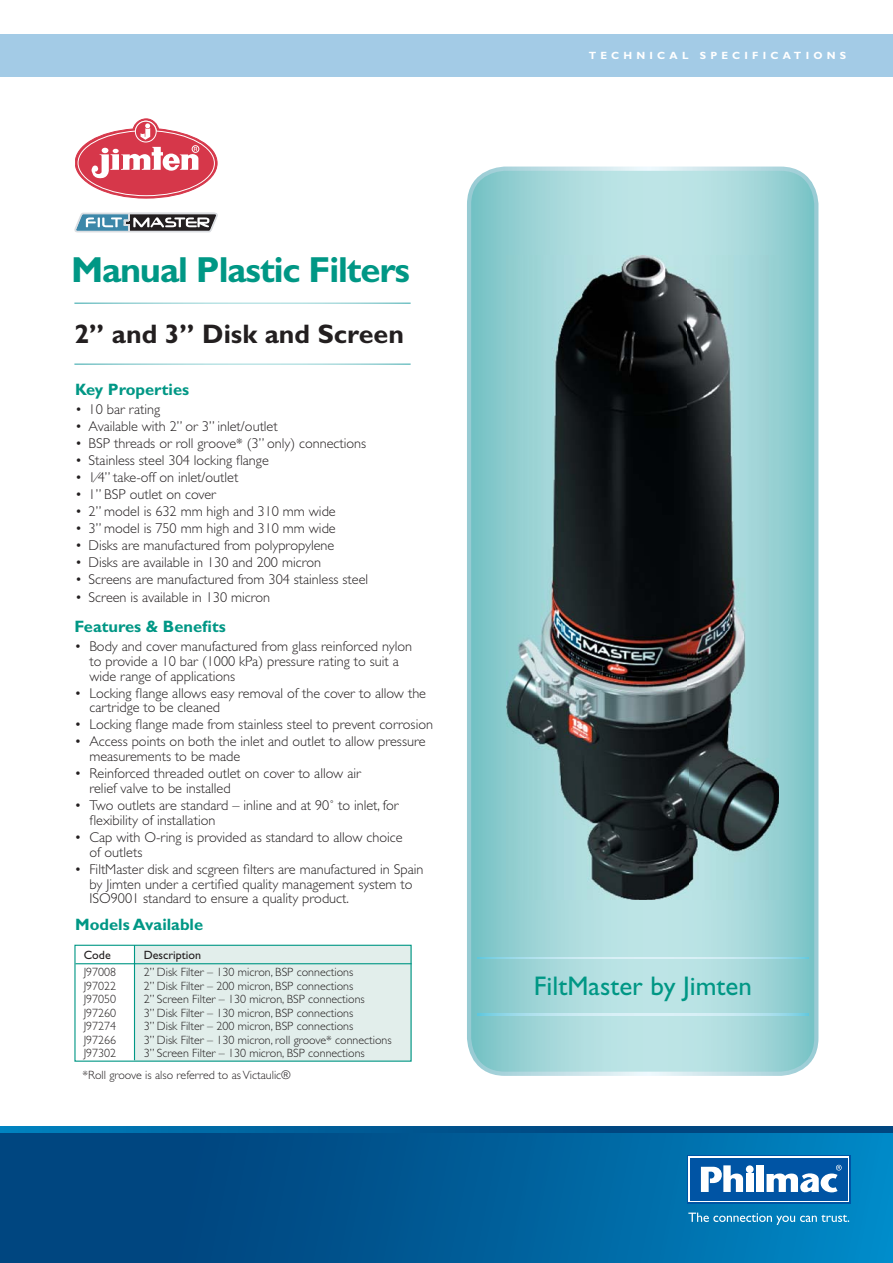
<style>
.page{position:relative;width:893px;height:1263px;background:#fff}
.page>*{position:absolute;margin:0;border:0;box-sizing:border-box;transform-origin:0 0}
.t1{font:700 36.3px "Gill Sans";letter-spacing:-.03em;color:#009785}
.t2{font:27px "Gill Sans";color:#009785}
.t3{font:700 26.85px "Gill Sans";color:#231f20}
.t4{font:700 16.5px "Gill Sans";color:#009785}
.t5{font:300 14.25px/14.9px "Gill Sans";color:#231f20}
.t6{font:300 12px "Gill Sans";color:#231f20}
.t7{font:12px "Gill Sans";color:#231f20}
.t8{font:700 10.5px "Gill Sans";letter-spacing:.4em;color:#fff}
</style>
<div class="page">
<svg style="left:469px;top:169px;width:347px;height:905px;background:#9ad3d5"></svg>
<div style="left:467px;top:167px;width:351px;height:909px;border:4px solid #fff;border-radius:36px"></div>
<div style="left:0;top:34px;width:893px;height:43px;background:#a3cbe6"></div>
<div style="left:0;top:1127px;width:893px;height:52px;background:linear-gradient(to right,#0079b6,#003872)"></div>
<div style="left:0;top:1133px;width:893px;height:130px;background:linear-gradient(to right,#003972,#0083c1)"></div>
<div style="left:687px;top:1155px;width:163px;height:48px;background:#fff"></div>
<div style="left:689px;top:1156px;width:160px;height:46px;background:linear-gradient(to right,#0054a4,#0054a4)"></div>
<div style="left:690px;top:1158px;width:157px;height:42px;background:#0054a4"></div>
<div style="left:746px;top:1174px;width:7px;height:18px;background:#fff"></div>
<div style="left:746px;top:1165px;width:8px;height:8px;background:#fff;border-radius:50%"></div>
<div style="left:756px;top:1165px;width:8px;height:27px;background:#fff"></div>
<svg style="left:701px;top:1165px;width:42px;height:27px"></svg>
<svg style="left:766px;top:1165px;width:76px;height:28px"></svg>
<svg style="left:688px;top:1212px;width:161px;height:13px;background:#2f94c6"></svg>
<div style="left:135px;top:945px;width:277px;height:116px;background:#e2eeeb"></div>
<div style="left:74px;top:945px;width:338px;height:117px;border:1px solid #009785"></div>
<hr style="left:134px;top:945px;width:1px;height:115px;background:#009785">
<hr style="left:75px;top:963px;width:337px;height:1px;background:#009785">
<svg style="left:75px;top:119px;width:142px;height:79px"></svg>
<svg style="left:74px;top:213px;width:144px;height:19px"></svg>
<img style="left:477px;top:1014px;width:332px;height:1px">
<img style="left:477px;top:957px;width:332px;height:2px">
<img style="left:507px;top:256px;width:272px;height:644px">
<h1 class="t1" style="left:71px;top:258px;width:341px">Manual Plastic Filters</h1>
<h3 class="t3" style="left:74px;top:325px;width:331px">2” and 3” Disk and Screen</h3>
<p class="t4" style="left:75px;top:384px;width:116px">Key Properties</p>
<p class="t5" style="left:75px;top:404px;width:87px">• 10 bar rating</p>
<p class="t5" style="left:75px;top:420px;width:204px">• Available with 2” or 3” inlet/outlet</p>
<p class="t5" style="left:75px;top:437px;width:293px">• BSP threads or roll groove* (3” only) connections</p>
<p class="t5" style="left:75px;top:454px;width:195px">• Stainless steel 304 locking flange</p>
<p class="t5" style="left:75px;top:471px;width:165px">• 1⁄4” take-off on inlet/outlet</p>
<p class="t5" style="left:75px;top:488px;width:142px">• 1” BSP outlet on cover</p>
<p class="t5" style="left:75px;top:505px;width:262px">• 2” model is 632 mm high and 310 mm wide</p>
<p class="t5" style="left:75px;top:522px;width:262px">• 3” model is 750 mm high and 310 mm wide</p>
<p class="t5" style="left:75px;top:539px;width:261px">• Disks are manufactured from polypropylene</p>
<p class="t5" style="left:75px;top:556px;width:247px">• Disks are available in 130 and 200 micron</p>
<p class="t5" style="left:75px;top:573px;width:295px">• Screens are manufactured from 304 stainless steel</p>
<p class="t5" style="left:75px;top:591px;width:197px">• Screen is available in 130 micron</p>
<p class="t4" style="left:74px;top:620px;width:153px">Features &amp; Benefits</p>
<p class="t5" style="left:89px;top:640px;width:324px;text-indent:-15px">• Body and cover manufactured from glass reinforced nylon to provide a 10 bar (1000 kPa) pressure rating to suit a wide range of applications</p>
<p class="t5" style="left:89px;top:687px;width:338px;text-indent:-15px">• Locking flange allows easy removal of the cover to allow the cartridge to be cleaned</p>
<p class="t5" style="left:74px;top:719px;width:360px">• Locking flange made from stainless steel to prevent corrosion</p>
<p class="t5" style="left:89px;top:736px;width:338px;text-indent:-15px">• Access points on both the inlet and outlet to allow pressure measurements to be made</p>
<p class="t5" style="left:89px;top:768px;width:273px;text-indent:-15px">• Reinforced threaded outlet on cover to allow air relief valve to be installed</p>
<p class="t5" style="left:89px;top:799px;width:311px;text-indent:-15px">• Two outlets are standard – inline and at 90˚ to inlet, for flexibility of installation</p>
<p class="t5" style="left:89px;top:831px;width:315px;text-indent:-15px">• Cap with O-ring is provided as standard to allow choice of outlets</p>
<p class="t5" style="left:89px;top:863px;width:336px;text-indent:-15px">• FiltMaster disk and scgreen filters are manufactured in Spain by Jimten under a certified quality management system to<br>ISO9001 standard to ensure a quality product.</p>
<p class="t4" style="left:75px;top:919px;width:129px">Models Available</p>
<p class="t7" style="left:84px;top:950px;width:28px">Code</p>
<p class="t7" style="left:144px;top:950px;width:59px">Description</p>
<p class="t6" style="left:84px;top:968px;width:34px">J97008</p>
<p class="t6" style="left:144px;top:968px;width:211px">2” Disk Filter – 130 micron, BSP connections</p>
<p class="t6" style="left:84px;top:981px;width:34px">J97022</p>
<p class="t6" style="left:144px;top:981px;width:211px">2” Disk Filter – 200 micron, BSP connections</p>
<p class="t6" style="left:84px;top:995px;width:34px">J97050</p>
<p class="t6" style="left:144px;top:995px;width:222px">2” Screen Filter – 130 micron, BSP connections</p>
<p class="t6" style="left:84px;top:1008px;width:34px">J97260</p>
<p class="t6" style="left:144px;top:1008px;width:211px">3” Disk Filter – 130 micron, BSP connections</p>
<p class="t6" style="left:84px;top:1022px;width:34px">J97274</p>
<p class="t6" style="left:144px;top:1022px;width:211px">3” Disk Filter – 200 micron, BSP connections</p>
<p class="t6" style="left:84px;top:1035px;width:34px">J97266</p>
<p class="t6" style="left:144px;top:1035px;width:249px">3” Disk Filter – 130 micron, roll groove* connections</p>
<p class="t6" style="left:84px;top:1049px;width:34px">J97302</p>
<p class="t6" style="left:144px;top:1049px;width:222px">3” Screen Filter – 130 micron, BSP connections</p>
<p class="t6" style="left:82px;top:1071px;width:210px">*Roll groove is also referred to as Victaulic®</p>
<p class="t8" style="left:589px;top:52px;width:259px">TECHNICAL SPECIFICATIONS</p>
<h2 class="t2" style="left:534px;top:977px;width:220px">FiltMaster by Jimten</h2>
</div>
